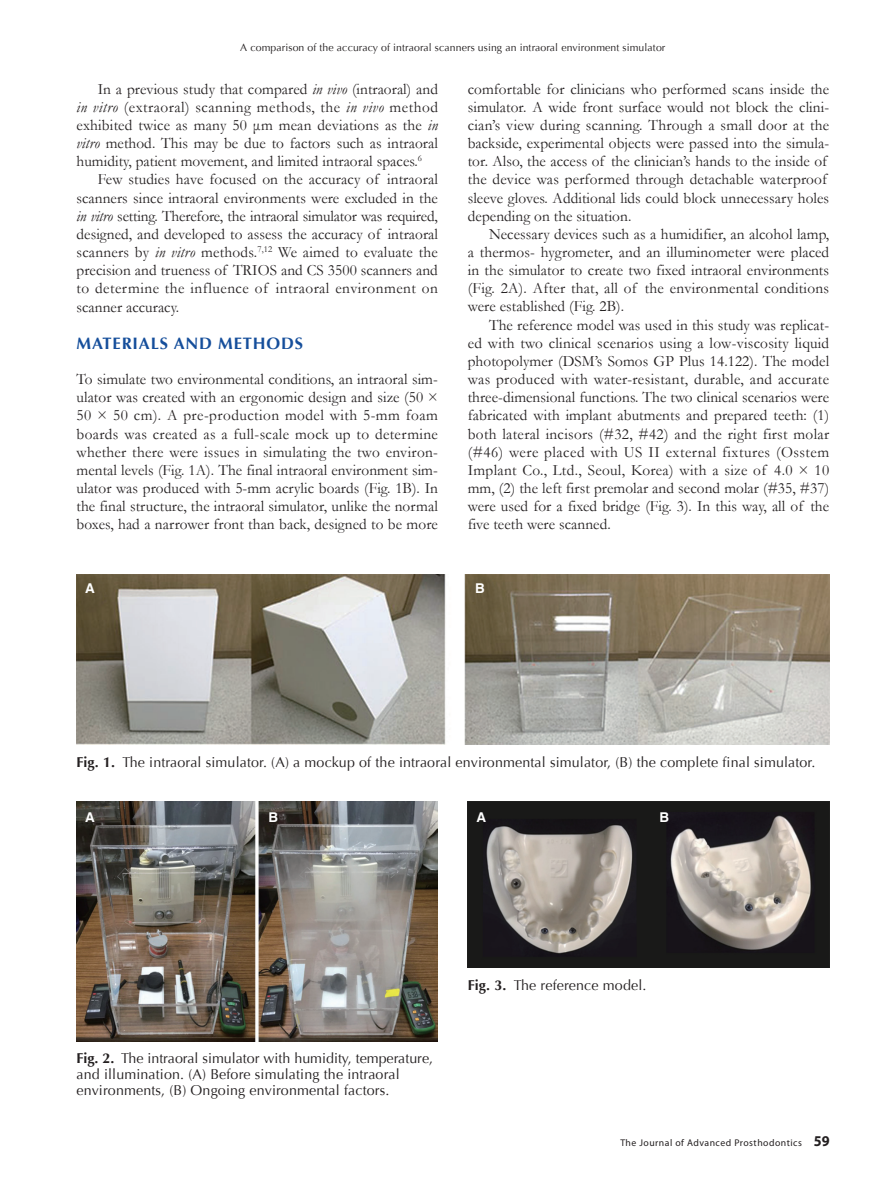
<style>
.page{position:relative;width:893px;height:1191px;background:#fff}
.page>*{position:absolute;margin:0;border:0;box-sizing:border-box;transform-origin:0 0}
.t1{font:700 16.5px "Optima";letter-spacing:.05em;color:#154e9b}
.t2{font:15.75px/18.1px "Garamond";letter-spacing:.005em;color:#231f20;text-align:justify}
.t3{font:14.25px/15.8px "Optima";letter-spacing:.01em;color:#231f20}
.t4{font:700 13.5px "Helvetica";color:#fff}
.t5{font:10.5px "Optima";letter-spacing:.01em;color:#231f20}
.t6{font:9.75px "Myriad Pro";letter-spacing:.05em;color:#231f20}
.s1{font-style:italic}
.s2{font-weight:700}
.s3{font-weight:700;font-size:15px}
</style>
<div class="page">
<img style="left:77px;top:574px;width:752px;height:170px">
<img style="left:77px;top:802px;width:361px;height:239px">
<img style="left:468px;top:802px;width:361px;height:165px">
<p class="t5" style="left:240px;top:42px;width:427px">A comparison of the accuracy of intraoral scanners using an intraoral environment simulator</p>
<p class="t2" style="left:77px;top:79px;width:363px;text-indent:21px">In a previous study that compared <span class="s1">in vivo</span> (intraoral) and <span class="s1">in vitro</span> (extraoral) scanning methods, the <span class="s1">in vivo</span> method exhibited twice as many 50 μm mean deviations as the <span class="s1">in vitro</span> method. This may be due to factors such as intraoral humidity, patient movement, and limited intraoral spaces.<sup>6</sup></p>
<p class="t2" style="left:77px;top:170px;width:363px;text-indent:21px">Few studies have focused on the accuracy of intraoral scanners since intraoral environments were excluded in the <span class="s1">in vitro</span> setting. Therefore, the intraoral simulator was required, designed, and developed to assess the accuracy of intraoral scanners by <span class="s1">in vitro</span> methods.<sup>7,12</sup> We aimed to evaluate the precision and trueness of TRIOS and CS 3500 scanners and to determine the influence of intraoral environment on scanner accuracy.</p>
<p class="t1" style="left:77px;top:334px;width:228px">MATERIALS AND METHODS</p>
<p class="t2" style="left:77px;top:370px;width:363px">To simulate two environmental conditions, an intraoral sim&shy;ulator was created with an ergonomic design and size (50 × 50 × 50 cm). A pre-production model with 5-mm foam boards was created as a full-scale mock up to determine whether there were issues in simulating the two environ&shy;mental levels (Fig. 1A). The final intraoral environment sim&shy;ulator was produced with 5-mm acrylic boards (Fig. 1B). In the final structure, the intraoral simulator, unlike the normal boxes, had a narrower front than back, designed to be more</p>
<p class="t2" style="left:468px;top:79px;width:363px;text-align:left">comfortable for clinicians who performed scans inside the simulator. A wide front surface would not block the clini&shy;cian’s view during scanning. Through a small door at the backside, experimental objects were passed into the simula&shy;tor. Also, the access of the clinician’s hands to the inside of the device was performed through detachable waterproof sleeve gloves. Additional lids could block unnecessary holes depending on the situation.</p>
<p class="t2" style="left:468px;top:224px;width:363px;text-indent:21px">Necessary devices such as a humidifier, an alcohol lamp, a thermos- hygrometer, and an illuminometer were placed in the simulator to create two fixed intraoral environments (Fig. 2A). After that, all of the environmental conditions were established (Fig. 2B).</p>
<p class="t2" style="left:468px;top:315px;width:363px;text-indent:21px">The reference model was used in this study was replicat&shy;ed with two clinical scenarios using a low-viscosity liquid photopolymer (DSM’s Somos GP Plus 14.122). The model was produced with water-resistant, durable, and accurate three-dimensional functions. The two clinical scenarios were fabricated with implant abutments and prepared teeth: (1) both lateral incisors (#32, #42) and the right first molar (#46) were placed with US II external fixtures (Osstem Implant Co., Ltd., Seoul, Korea) with a size of 4.0 × 10 mm, (2) the left first premolar and second molar (#35, #37) were used for a fixed bridge (Fig. 3). In this way, all of the five teeth were scanned.</p>
<p class="t4" style="left:85px;top:580px;width:11px">A</p>
<p class="t4" style="left:475px;top:580px;width:11px">B</p>
<p class="t3" style="left:77px;top:754px;width:740px"><span class="s2">Fig. 1.</span> The intraoral simulator. (A) a mockup of the intraoral environmental simulator, (B) the complete final simulator.</p>
<p class="t4" style="left:85px;top:808px;width:11px">A</p>
<p class="t4" style="left:268px;top:808px;width:11px">B</p>
<p class="t4" style="left:476px;top:808px;width:11px">A</p>
<p class="t4" style="left:659px;top:808px;width:11px">B</p>
<p class="t3" style="left:77px;top:1050px;width:358px"><span class="s2">Fig. 2.</span> The intraoral simulator with humidity, temperature, and illumination. (A) Before simulating the intraoral environments, (B) Ongoing environmental factors.</p>
<p class="t3" style="left:468px;top:977px;width:180px"><span class="s2">Fig. 3.</span> The reference model.</p>
<p class="t6" style="left:620px;top:1136px;width:211px">The Journal of Advanced Prosthodontics <span class="s3">59</span></p>
</div>
